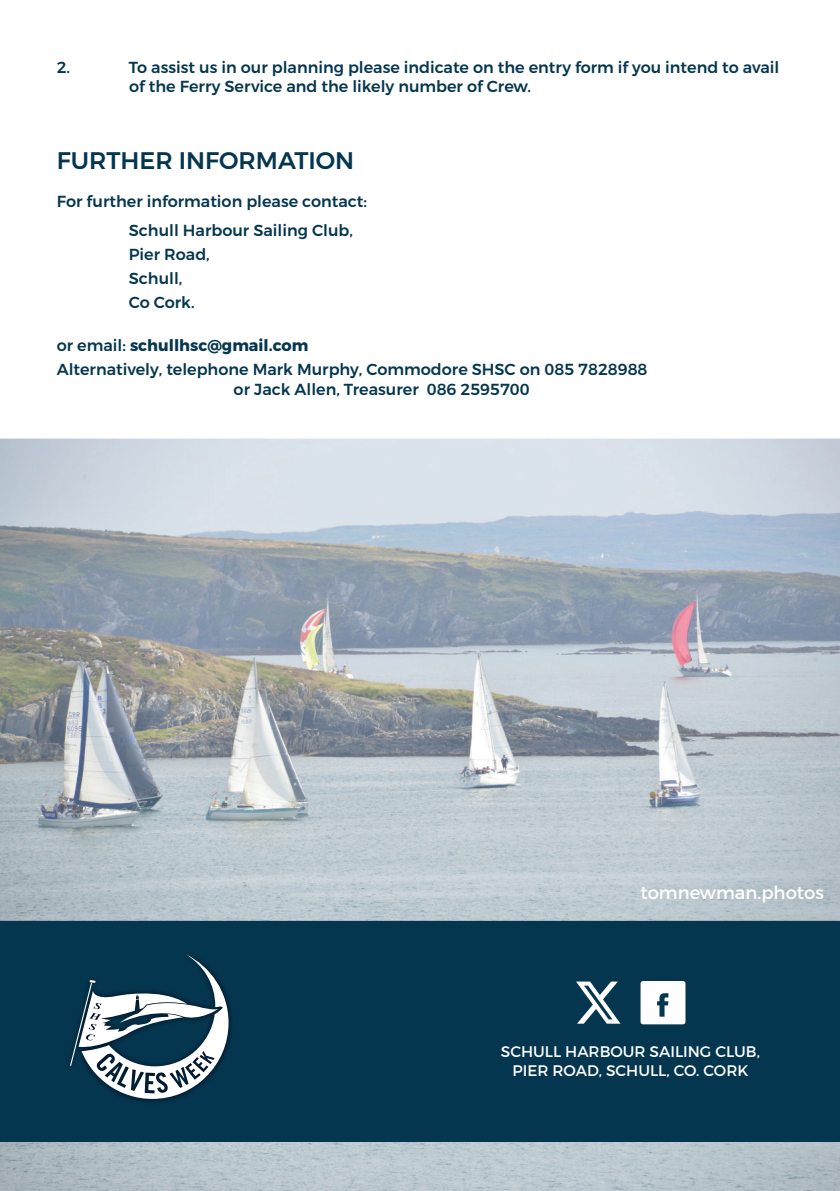
<style>
.page{position:relative;width:840px;height:1191px;background:#fff}
.page>*{position:absolute;margin:0;border:0;box-sizing:border-box;transform-origin:0 0}
.t1{font:500 24px "Montserrat";color:#05364f}
.t2{font:18px "Montserrat";color:#fff}
.t3{font:500 16px/24px "Montserrat";color:#05364f}
.t4{font:15.4px/18.4px "Montserrat";color:#fff;text-align:center}
.s1{font-weight:700}
</style>
<div class="page">
<img style="left:0;top:1141px;width:839px;height:50px">
<img style="left:0;top:438px;width:839px;height:483px">
<div style="left:0;top:921px;width:839px;height:220px;background:#05364f"></div>
<svg style="left:640px;top:981px;width:45px;height:43px"></svg>
<svg style="left:576px;top:981px;width:44px;height:42px"></svg>
<img style="left:132px;top:1002px;width:99px;height:100px">
<svg style="left:70px;top:954px;width:158px;height:145px"></svg>
<p class="t3" style="left:57px;top:55px;width:15px">2.</p>
<p class="t3" style="left:129px;top:58px;width:651px;line-height:19.2px">To assist us in our planning please indicate on the entry form if you intend to avail of the Ferry Service and the likely number of Crew.</p>
<h1 class="t1" style="left:57px;top:146px;width:299px">FURTHER INFORMATION</h1>
<p class="t3" style="left:129px;top:187px;width:240px;line-height:28.8px;text-indent:-72px">For further information please contact:<br>Schull Harbour Sailing Club,</p>
<p class="t3" style="left:129px;top:242px;width:82px">Pier Road,<br>Schull,<br>Co Cork.</p>
<p class="t3" style="left:57px;top:334px;width:592px">or email: <span class="s1">schullhsc@gmail.com<br></span>Alternatively, telephone Mark Murphy, Commodore SHSC on 085 7828988</p>
<p class="t3" style="left:233px;top:377px;width:297px">or Jack Allen, Treasurer 086 2595700</p>
<p class="t2" style="left:640px;top:882px;width:185px">tomnewman.photos</p>
<p class="t4" style="left:500px;top:1042px;width:260px">SCHULL HARBOUR SAILING CLUB,<br>PIER ROAD, SCHULL, CO. CORK</p>
</div>
